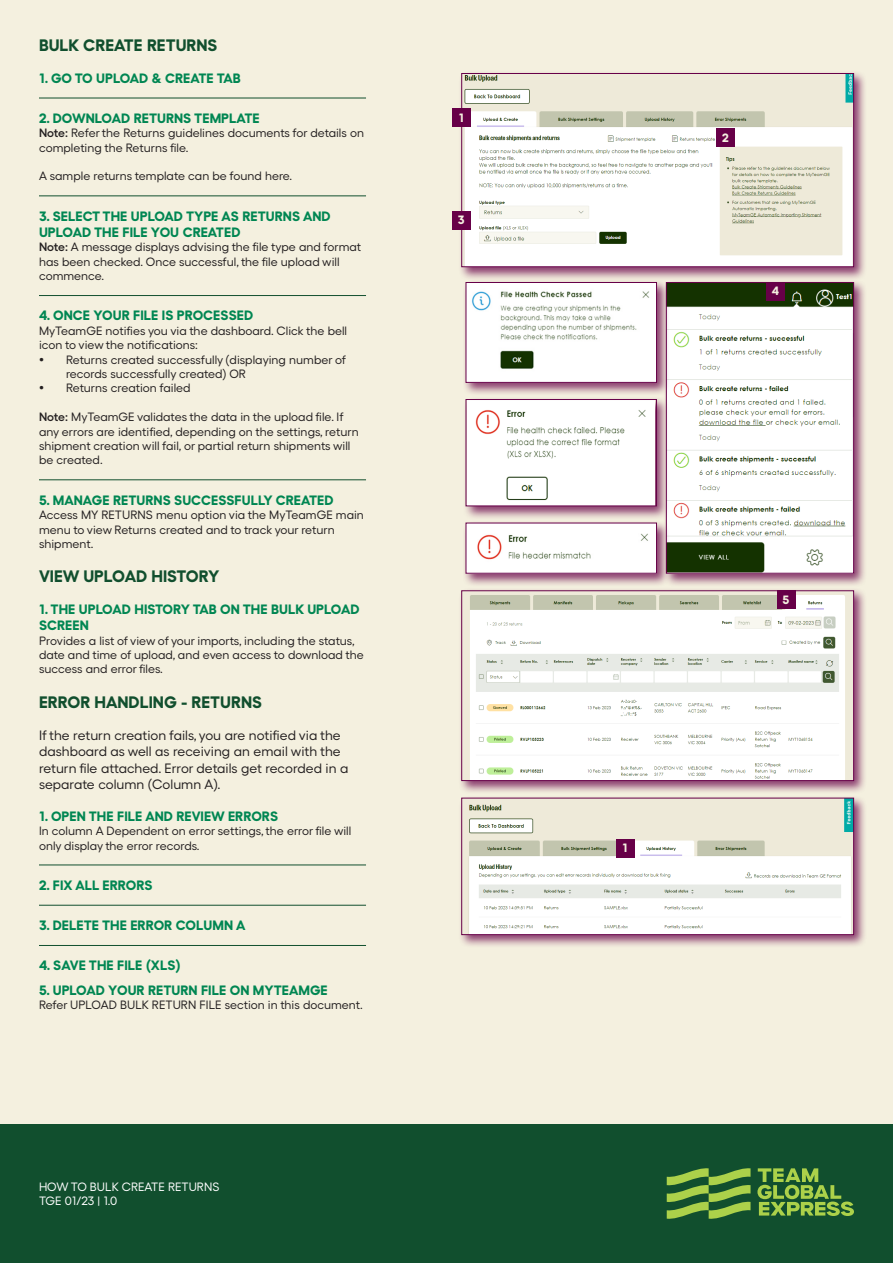
<style>
.page{position:relative;width:893px;height:1263px;background:#fff}
.page>*{position:absolute;margin:0;border:0;box-sizing:border-box;transform-origin:0 0}
.t1{font:700 16.5px "Global Sans";color:#114f2e}
.t2{font:700 13.5px/16.2px "Global Sans";color:#008652}
.t3{font:13.5px/16.2px "Global Sans";color:#231f20}
.t4{font:12px/14.4px "Global Sans";color:#231f20}
.t5{font:12px/14.4px "Global Sans";color:#fff}
.t6{font:700 12px "Global Sans";color:#f4f0df}
.s1{font-weight:600}
</style>
<div class="page">
<div style="left:0;top:0;width:893px;height:1168px;background:#f4f0df"></div>
<div style="left:0;top:1124px;width:893px;height:139px;background:#114f2e"></div>
<svg style="left:757px;top:1168px;width:97px;height:48px"></svg>
<svg style="left:667px;top:1168px;width:83px;height:51px"></svg>
<hr style="left:39px;top:98px;width:327px;height:1px;background:#114f2e">
<hr style="left:39px;top:195px;width:327px;height:1px;background:#114f2e">
<hr style="left:39px;top:295px;width:327px;height:1px;background:#114f2e">
<hr style="left:39px;top:479px;width:327px;height:1px;background:#114f2e">
<div style="left:458px;top:70px;width:410px;height:211px;background:#670048;opacity:.75"></div>
<img style="left:463px;top:75px;width:389px;height:190px">
<div style="left:461px;top:73px;width:393px;height:194px;border:1px solid #670048"></div>
<div style="left:452px;top:211px;width:18px;height:18px;background:#670048"></div>
<div style="left:452px;top:109px;width:18px;height:18px;background:#670048"></div>
<div style="left:716px;top:129px;width:18px;height:18px;background:#670048"></div>
<div style="left:663px;top:279px;width:205px;height:308px;background:#670048;opacity:.75"></div>
<img style="left:671px;top:284px;width:181px;height:288px">
<div style="left:666px;top:282px;width:188px;height:292px;border:1px solid #670048"></div>
<div style="left:766px;top:282px;width:18px;height:18px;background:#670048"></div>
<div style="left:463px;top:279px;width:208px;height:117px;background:#670048;opacity:.75"></div>
<img style="left:468px;top:284px;width:187px;height:97px">
<div style="left:466px;top:282px;width:191px;height:101px;border:1px solid #670048"></div>
<div style="left:463px;top:396px;width:208px;height:124px;background:#670048;opacity:.75"></div>
<img style="left:468px;top:401px;width:187px;height:103px">
<div style="left:466px;top:399px;width:191px;height:107px;border:1px solid #670048"></div>
<div style="left:463px;top:520px;width:208px;height:67px;background:#670048;opacity:.75"></div>
<img style="left:468px;top:525px;width:187px;height:47px">
<div style="left:458px;top:795px;width:410px;height:154px;background:#670048;opacity:.75"></div>
<img style="left:463px;top:800px;width:389px;height:133px">
<div style="left:461px;top:798px;width:393px;height:137px;border:1px solid #670048"></div>
<div style="left:616px;top:839px;width:18px;height:18px;background:#670048"></div>
<div style="left:458px;top:587px;width:410px;height:207px;background:#670048;opacity:.75"></div>
<img style="left:463px;top:592px;width:389px;height:187px">
<div style="left:461px;top:590px;width:393px;height:191px;border:1px solid #670048"></div>
<div style="left:777px;top:590px;width:18px;height:18px;background:#670048"></div>
<hr style="left:39px;top:864px;width:327px;height:1px;background:#114f2e">
<hr style="left:39px;top:905px;width:327px;height:1px;background:#114f2e">
<hr style="left:39px;top:945px;width:327px;height:1px;background:#114f2e">
<p class="t1" style="left:39px;top:34px;width:180px">BULK CREATE RETURNS</p>
<p class="t2" style="left:39px;top:69px;width:203px">1. GO TO UPLOAD &amp; CREATE TAB</p>
<p class="t2" style="left:39px;top:110px;width:222px">2. DOWNLOAD RETURNS TEMPLATE</p>
<p class="t4" style="left:39px;top:125px;width:327px"><span class="s1">Note:</span> Refer the Returns guidelines documents for details on completing the Returns file.</p>
<p class="t4" style="left:39px;top:168px;width:255px">A sample returns template can be found here.</p>
<p class="t2" style="left:39px;top:207px;width:293px">3. SELECT THE UPLOAD TYPE AS RETURNS AND<br>UPLOAD THE FILE YOU CREATED</p>
<p class="t4" style="left:39px;top:239px;width:324px"><span class="s1">Note:</span> A message displays advising the file type and format has been checked. Once successful, the file upload will commence.</p>
<p class="t2" style="left:39px;top:307px;width:216px">4. ONCE YOUR FILE IS PROCESSED</p>
<p class="t4" style="left:39px;top:323px;width:310px">MyTeamGE notifies you via the dashboard. Click the bell icon to view the notifications:</p>
<p class="t4" style="left:66px;top:352px;width:282px;text-indent:-27px">• Returns created successfully (displaying number of records successfully created) OR</p>
<p class="t4" style="left:39px;top:380px;width:153px">• Returns creation failed</p>
<p class="t4" style="left:39px;top:409px;width:321px"><span class="s1">Note:</span> MyTeamGE validates the data in the upload file. If any errors are identified, depending on the settings, return shipment creation will fail, or partial return shipments will be created.</p>
<p class="t2" style="left:39px;top:491px;width:296px">5. MANAGE RETURNS SUCCESSFULLY CREATED</p>
<p class="t4" style="left:39px;top:507px;width:326px">Access MY RETURNS menu option via the MyTeamGE main menu to view Returns created and to track your return shipment.</p>
<p class="t1" style="left:39px;top:565px;width:182px">VIEW UPLOAD HISTORY</p>
<p class="t2" style="left:39px;top:601px;width:322px">1. THE UPLOAD HISTORY TAB ON THE BULK UPLOAD<br>SCREEN</p>
<p class="t4" style="left:39px;top:633px;width:326px">Provides a list of view of your imports, including the status, date and time of upload, and even access to download the success and error files.</p>
<p class="t1" style="left:39px;top:691px;width:225px">ERROR HANDLING - RETURNS</p>
<p class="t3" style="left:39px;top:727px;width:311px">If the return creation fails, you are notified via the dashboard as well as receiving an email with the return file attached. Error details get recorded in a separate column (Column A).</p>
<p class="t2" style="left:39px;top:807px;width:241px">1. OPEN THE FILE AND REVIEW ERRORS</p>
<p class="t4" style="left:39px;top:823px;width:314px">In column A Dependent on error settings, the error file will only display the error records.</p>
<p class="t2" style="left:39px;top:876px;width:115px">2. FIX ALL ERRORS</p>
<p class="t2" style="left:39px;top:917px;width:208px">3. DELETE THE ERROR COLUMN A</p>
<p class="t2" style="left:39px;top:957px;width:143px">4. SAVE THE FILE (XLS)</p>
<p class="t2" style="left:39px;top:981px;width:290px">5. UPLOAD YOUR RETURN FILE ON MYTEAMGE</p>
<p class="t4" style="left:39px;top:997px;width:325px">Refer UPLOAD BULK RETURN FILE section in this document.</p>
<p class="t5" style="left:39px;top:1179px;width:182px">HOW TO BULK CREATE RETURNS<br>TGE 01/23 | 1.0</p>
<p class="t6" style="left:459px;top:110px;width:7px">1</p>
<p class="t6" style="left:458px;top:212px;width:8px">3</p>
<p class="t6" style="left:722px;top:130px;width:8px">2</p>
<p class="t6" style="left:772px;top:283px;width:9px">4</p>
<p class="t6" style="left:622px;top:840px;width:7px">1</p>
<p class="t6" style="left:783px;top:591px;width:8px">5</p>
</div>
